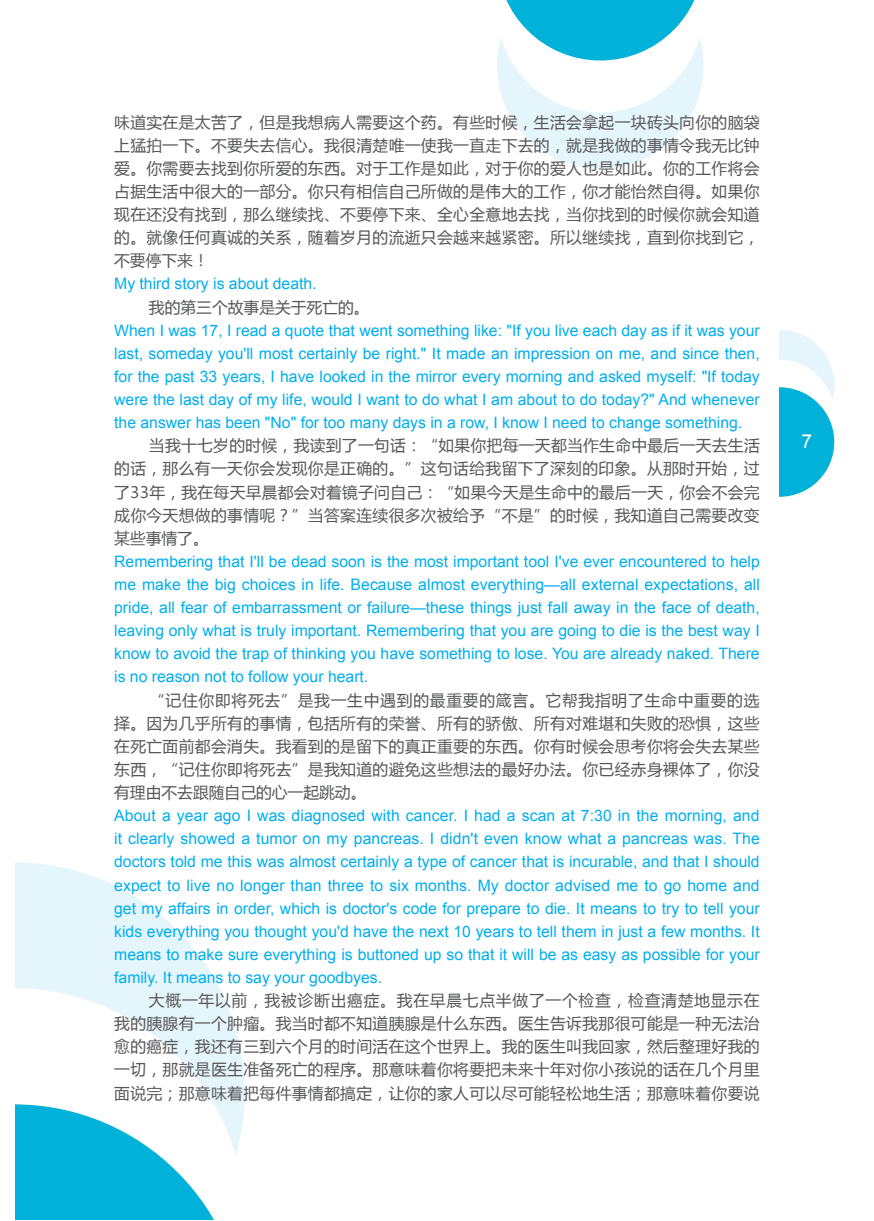
<style>
.page{position:relative;width:874px;height:1221px;background:#fff}
.page>*{position:absolute;margin:0;border:0;box-sizing:border-box;transform-origin:0 0}
.t1{font:19.25px "Arial";color:#fff}
.t2{font:15.75px/23.1px "Arial";color:#00aeef;text-align:justify}
.t3{font:15.75px/23.1px "Microsoft Ya Hei";letter-spacing:.025em;color:#57585a;text-align:justify}
.t4{font:15.75px "Microsoft Ya Hei";color:#57585a}
</style>
<div class="page">
<div style="left:724px;top:330px;width:109px;height:109px;background:#e5f5fc;border-radius:50%"></div>
<div style="left:724px;top:359px;width:109px;height:110px;background:#fff;border-radius:50%"></div>
<div style="left:724px;top:387px;width:109px;height:110px;background:#00b1d9;border-radius:50%"></div>
<div style="left:709px;top:311px;width:69px;height:233px;background:#fff"></div>
<svg style="left:497px;top:1px;width:206px;height:168px"></svg>
<svg style="left:15px;top:862px;width:229px;height:358px"></svg>
<p class="t3" style="left:114px;top:110px;width:646px">味道实在是太苦了，但是我想病人需要这个药。有些时候，生活会拿起一块砖头向你的脑袋上猛拍一下。不要失去信心。我很清楚唯一使我一直走下去的，就是我做的事情令我无比钟爱。你需要去找到你所爱的东西。对于工作是如此，对于你的爱人也是如此。你的工作将会占据生活中很大的一部分。你只有相信自己所做的是伟大的工作，你才能怡然自得。如果你现在还没有找到，那么继续找、不要停下来、全心全意地去找，当你找到的时候你就会知道的。就像任何真诚的关系，随着岁月的流逝只会越来越紧密。所以继续找，直到你找到它，不要停下来！</p>
<p class="t2" style="left:114px;top:272px;width:204px">My third story is about death.</p>
<p class="t4" style="left:149px;top:296px;width:222px">我的第三个故事是关于死亡的。</p>
<p class="t2" style="left:114px;top:319px;width:646px">When I was 17, I read a quote that went something like: "If you live each day as if it was your last, someday you'll most certainly be right." It made an impression on me, and since then, for the past 33 years, I have looked in the mirror every morning and asked myself: "If today were the last day of my life, would I want to do what I am about to do today?" And whenever the answer has been "No" for too many days in a row, I know I need to change something.</p>
<p class="t3" style="left:114px;top:433px;width:646px;text-indent:35px">当我十七岁的时候，我读到了一句话：“如果你把每一天都当作生命中最后一天去生活的话，那么有一天你会发现你是正确的。”这句话给我留下了深刻的印象。从那时开始，过了33年，我在每天早晨都会对着镜子问自己：“如果今天是生命中的最后一天，你会不会完成你今天想做的事情呢？”当答案连续很多次被给予“不是”的时候，我知道自己需要改变某些事情了。</p>
<p class="t2" style="left:114px;top:550px;width:647px">Remembering that I'll be dead soon is the most important tool I've ever encountered to help me make the big choices in life. Because almost everything—all external expectations, all pride, all fear of embarrassment or failure—these things just fall away in the face of death, leaving only what is truly important. Remembering that you are going to die is the best way I know to avoid the trap of thinking you have something to lose. You are already naked. There is no reason not to follow your heart.</p>
<p class="t3" style="left:114px;top:687px;width:646px;text-indent:35px">“记住你即将死去”是我一生中遇到的最重要的箴言。它帮我指明了生命中重要的选择。因为几乎所有的事情，包括所有的荣誉、所有的骄傲、所有对难堪和失败的恐惧，这些在死亡面前都会消失。我看到的是留下的真正重要的东西。你有时候会思考你将会失去某些东西，“记住你即将死去”是我知道的避免这些想法的最好办法。你已经赤身裸体了，你没有理由不去跟随自己的心一起跳动。</p>
<p class="t2" style="left:114px;top:804px;width:646px">About a year ago I was diagnosed with cancer. I had a scan at 7:30 in the morning, and it clearly showed a tumor on my pancreas. I didn't even know what a pancreas was. The doctors told me this was almost certainly a type of cancer that is incurable, and that I should expect to live no longer than three to six months. My doctor advised me to go home and get my affairs in order, which is doctor's code for prepare to die. It means to try to tell your kids everything you thought you'd have the next 10 years to tell them in just a few months. It means to make sure everything is buttoned up so that it will be as easy as possible for your family. It means to say your goodbyes.</p>
<p class="t3" style="left:114px;top:988px;width:646px;text-indent:35px">大概一年以前，我被诊断出癌症。我在早晨七点半做了一个检查，检查清楚地显示在我的胰腺有一个肿瘤。我当时都不知道胰腺是什么东西。医生告诉我那很可能是一种无法治愈的癌症，我还有三到六个月的时间活在这个世界上。我的医生叫我回家，然后整理好我的一切，那就是医生准备死亡的程序。那意味着你将要把未来十年对你小孩说的话在几个月里面说完；那意味着把每件事情都搞定，让你的家人可以尽可能轻松地生活；那意味着你要说</p>
<p class="t1" style="left:801px;top:429px;width:12px">7</p>
</div>
